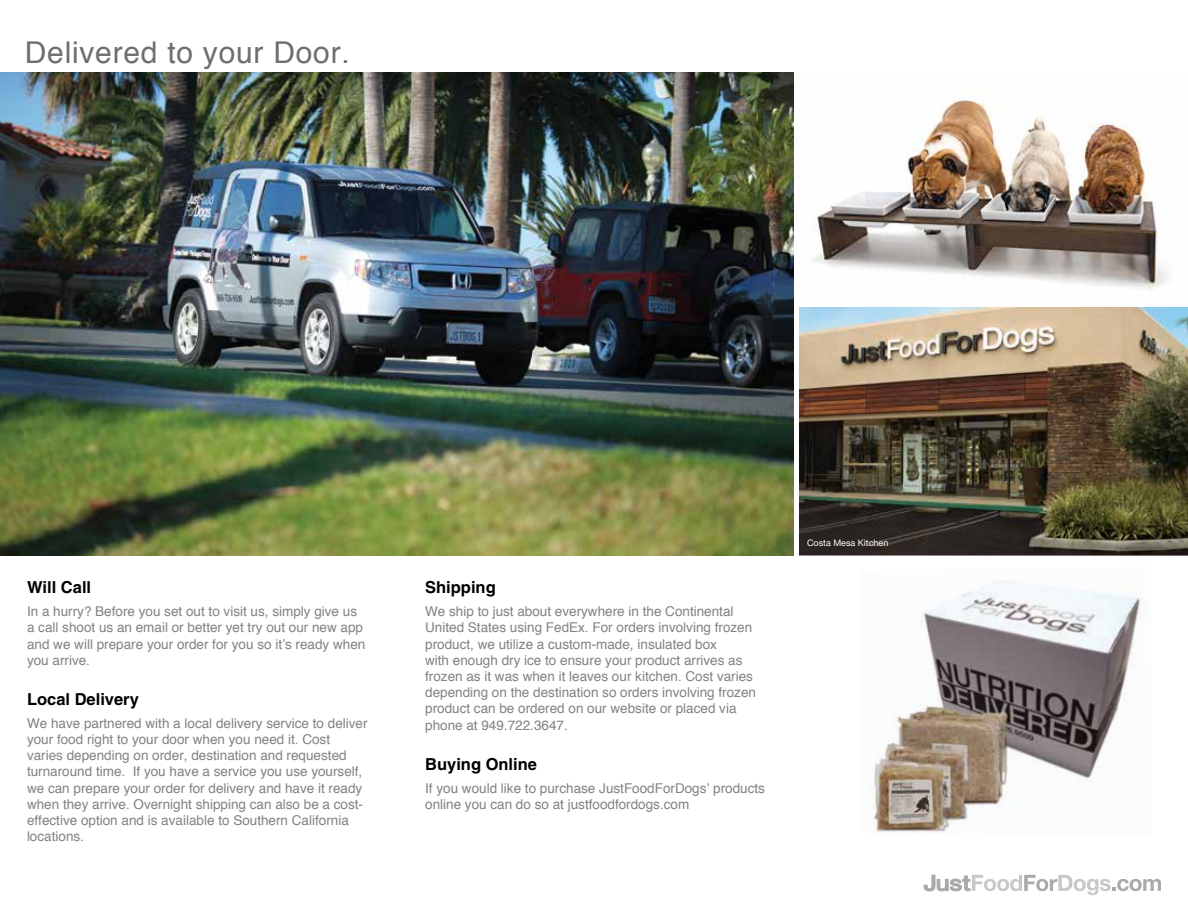
<style>
.page{position:relative;width:1188px;height:918px;background:#fff}
.page>*{position:absolute;margin:0;border:0;box-sizing:border-box;transform-origin:0 0}
.t1{font:30px "Helvetica";letter-spacing:.025em;color:#6d6e71}
.t2{font:700 16.5px "Helvetica";color:#000}
.t3{font:13.5px/16.2px "Helvetica";color:#808285}
.t4{font:9px "Helvetica Neue";color:#fff}
</style>
<div class="page">
<img style="left:799px;top:307px;width:389px;height:249px">
<img style="left:811px;top:89px;width:356px;height:201px">
<img style="left:873px;top:580px;width:269px;height:253px">
<img style="left:0;top:73px;width:794px;height:483px">
<svg style="left:923px;top:874px;width:238px;height:21px"></svg>
<h1 class="t1" style="left:25px;top:29px;width:326px">Delivered to your Door.</h1>
<p class="t2" style="left:27px;top:577px;width:66px">Will Call</p>
<p class="t3" style="left:27px;top:604px;width:340px">In a hurry? Before you set out to visit us, simply give us a call shoot us an email or better yet try out our new app and we will prepare your order for you so it’s ready when you arrive.</p>
<p class="t2" style="left:27px;top:689px;width:113px">Local Delivery</p>
<p class="t3" style="left:27px;top:715px;width:342px">We have partnered with a local delivery service to deliver your food right to your door when you need it. Cost varies depending on order, destination and requested turnaround time. If you have a service you use yourself, we can prepare your order for delivery and have it ready when they arrive. Overnight shipping can also be a cost&shy;effective option and is available to Southern California locations.</p>
<p class="t2" style="left:425px;top:577px;width:72px">Shipping</p>
<p class="t3" style="left:425px;top:604px;width:332px">We ship to just about everywhere in the Continental United States using FedEx. For orders involving frozen product, we utilize a custom-made, insulated box<br>with enough dry ice to ensure your product arrives as frozen as it was when it leaves our kitchen. Cost varies depending on the destination so orders involving frozen product can be ordered on our website or placed via phone at 949.722.3647.</p>
<p class="t2" style="left:425px;top:754px;width:113px">Buying Online</p>
<p class="t3" style="left:425px;top:780px;width:341px">If you would like to purchase JustFoodForDogs’ products online you can do so at justfoodfordogs.com</p>
<p class="t4" style="left:807px;top:538px;width:83px">Costa Mesa Kitchen</p>
</div>
